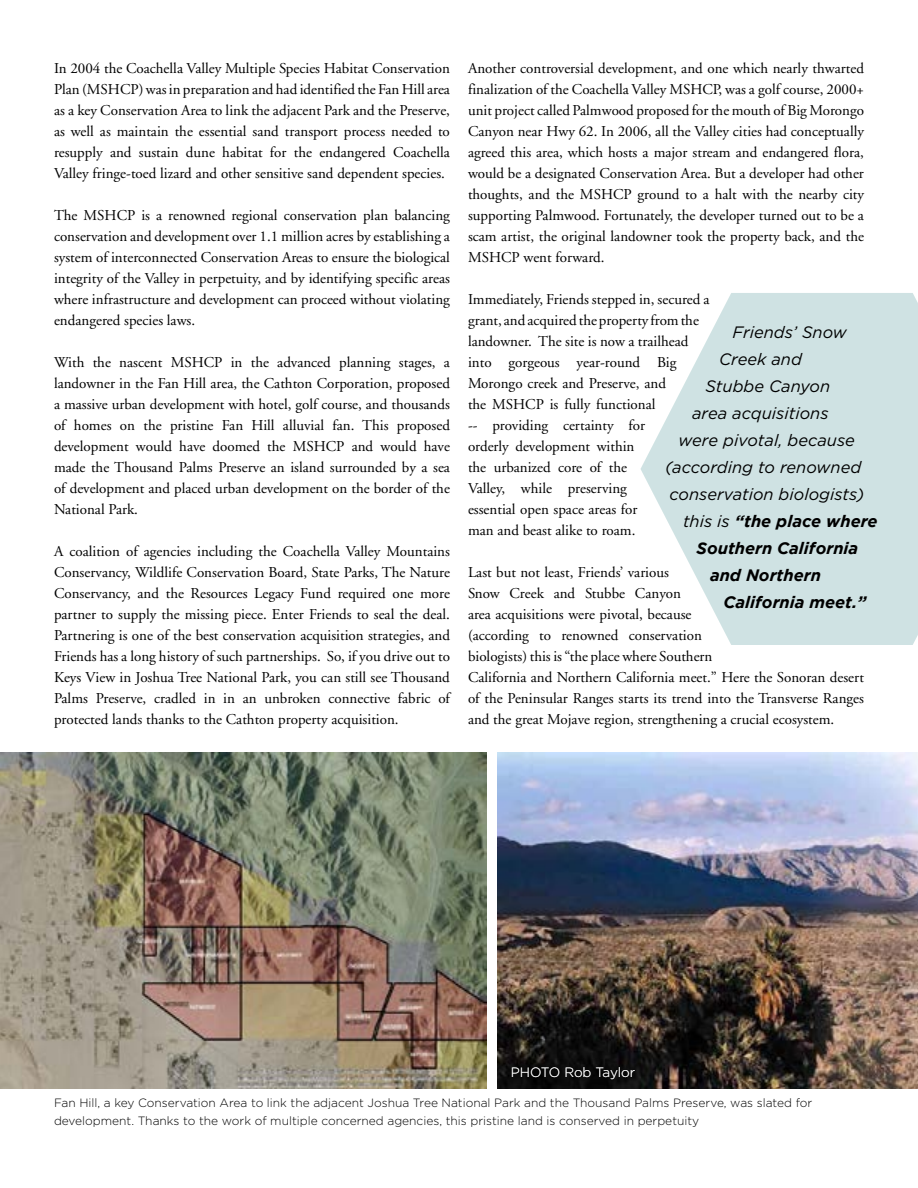
<style>
.page{position:relative;width:918px;height:1188px;background:#fff}
.page>*{position:absolute;margin:0;border:0;box-sizing:border-box;transform-origin:0 0}
.t1{font:italic 16.5px "Gotham";color:#000}
.t2{font:italic 700 16.5px "Gotham";color:#000}
.t3{font:15px/21px "Adobe Garamond";color:#000;text-align:justify}
.t4{font:300 13.5px "Gotham";color:#fff}
.t5{font:300 12px/18px "Gotham";color:#000}
.s1{font-weight:400}
</style>
<div class="page">
<svg style="left:640px;top:293px;width:278px;height:352px;fill:#cfe2e3"></svg>
<img style="left:0;top:753px;width:487px;height:335px">
<img style="left:497px;top:753px;width:421px;height:335px">
<div style="left:501px;top:1058px;width:141px;height:31px;background:#0b0b0b"></div>
<p class="t3" style="left:54px;top:58px;width:398px">In 2004 the Coachella Valley Multiple Species Habitat Conservation Plan (MSHCP) was in preparation and had identified the Fan Hill area as a key Conservation Area to link the adjacent Park and the Preserve, as well as maintain the essential sand transport process needed to resupply and sustain dune habitat for the endangered Coachella Valley fringe-toed lizard and other sensitive sand dependent species.</p>
<p class="t3" style="left:54px;top:205px;width:398px">The MSHCP is a renowned regional conservation plan balancing conservation and development over 1.1 million acres by establishing a system of interconnected Conservation Areas to ensure the biological integrity of the Valley in perpetuity, and by identifying specific areas where infrastructure and development can proceed without violating endangered species laws.</p>
<p class="t3" style="left:54px;top:352px;width:398px">With the nascent MSHCP in the advanced planning stages, a landowner in the Fan Hill area, the Cathton Corporation, proposed a massive urban development with hotel, golf course, and thousands of homes on the pristine Fan Hill alluvial fan. This proposed development would have doomed the MSHCP and would have made the Thousand Palms Preserve an island surrounded by a sea of development and placed urban development on the border of the National Park.</p>
<p class="t3" style="left:54px;top:541px;width:398px">A coalition of agencies including the Coachella Valley Mountains Conservancy, Wildlife Conservation Board, State Parks, The Nature Conservancy, and the Resources Legacy Fund required one more partner to supply the missing piece. Enter Friends to seal the deal.<br>Partnering is one of the best conservation acquisition strategies, and Friends has a long history of such partnerships. So, if you drive out to Keys View in Joshua Tree National Park, you can still see Thousand Palms Preserve, cradled in in an unbroken connective fabric of protected lands thanks to the Cathton property acquisition.</p>
<p class="t3" style="left:468px;top:58px;width:398px">Another controversial development, and one which nearly thwarted finalization of the Coachella Valley MSHCP, was a golf course, 2000+ unit project called Palmwood proposed for the mouth of Big Morongo Canyon near Hwy 62. In 2006, all the Valley cities had conceptually agreed this area, which hosts a major stream and endangered flora, would be a designated Conservation Area. But a developer had other thoughts, and the MSHCP ground to a halt with the nearby city supporting Palmwood. Fortunately, the developer turned out to be a scam artist, the original landowner took the property back, and the MSHCP went forward.</p>
<p class="t3" style="left:468px;top:289px;width:243px;text-align:left">Immediately, Friends stepped in, secured a grant, and acquired the property from the landowner. The site is now a trailhead into gorgeous year-round Big<br>Morongo creek and Preserve, and<br>the MSHCP is fully functional<br>-- providing certainty for<br>orderly development within<br>the urbanized core of the<br>Valley, while preserving<br>essential open space areas for<br>man and beast alike to roam.</p>
<p class="t3" style="left:468px;top:562px;width:398px;text-align:left">Last but not least, Friends’ various<br>Snow Creek and Stubbe Canyon<br>area acquisitions were pivotal, because<br>(according to renowned conservation<br>biologists) this is “the place where Southern<br>California and Northern California meet.” Here the Sonoran desert of the Peninsular Ranges starts its trend into the Transverse Ranges and the great Mojave region, strengthening a crucial ecosystem.</p>
<p class="t1" style="left:733px;top:323px;width:116px">Friends’ Snow</p>
<p class="t1" style="left:719px;top:350px;width:84px">Creek and</p>
<p class="t1" style="left:706px;top:377px;width:126px">Stubbe Canyon</p>
<p class="t1" style="left:692px;top:404px;width:138px">area acquisitions</p>
<p class="t1" style="left:679px;top:431px;width:178px">were pivotal, because</p>
<p class="t1" style="left:665px;top:458px;width:198px">(according to renowned</p>
<p class="t1" style="left:670px;top:485px;width:196px">conservation biologists)</p>
<p class="t2" style="left:683px;top:512px;width:196px"><span class="s1">this is</span> “the place where</p>
<p class="t2" style="left:697px;top:539px;width:163px">Southern California</p>
<p class="t2" style="left:710px;top:566px;width:112px">and Northern</p>
<p class="t2" style="left:724px;top:593px;width:145px">California meet.”</p>
<p class="t4" style="left:511px;top:1065px;width:126px">PHOTO Rob Taylor</p>
<p class="t5" style="left:54px;top:1094px;width:760px">Fan Hill, a key Conservation Area to link the adjacent Joshua Tree National Park and the Thousand Palms Preserve, was slated for development. Thanks to the work of multiple concerned agencies, this pristine land is conserved in perpetuity</p>
</div>
